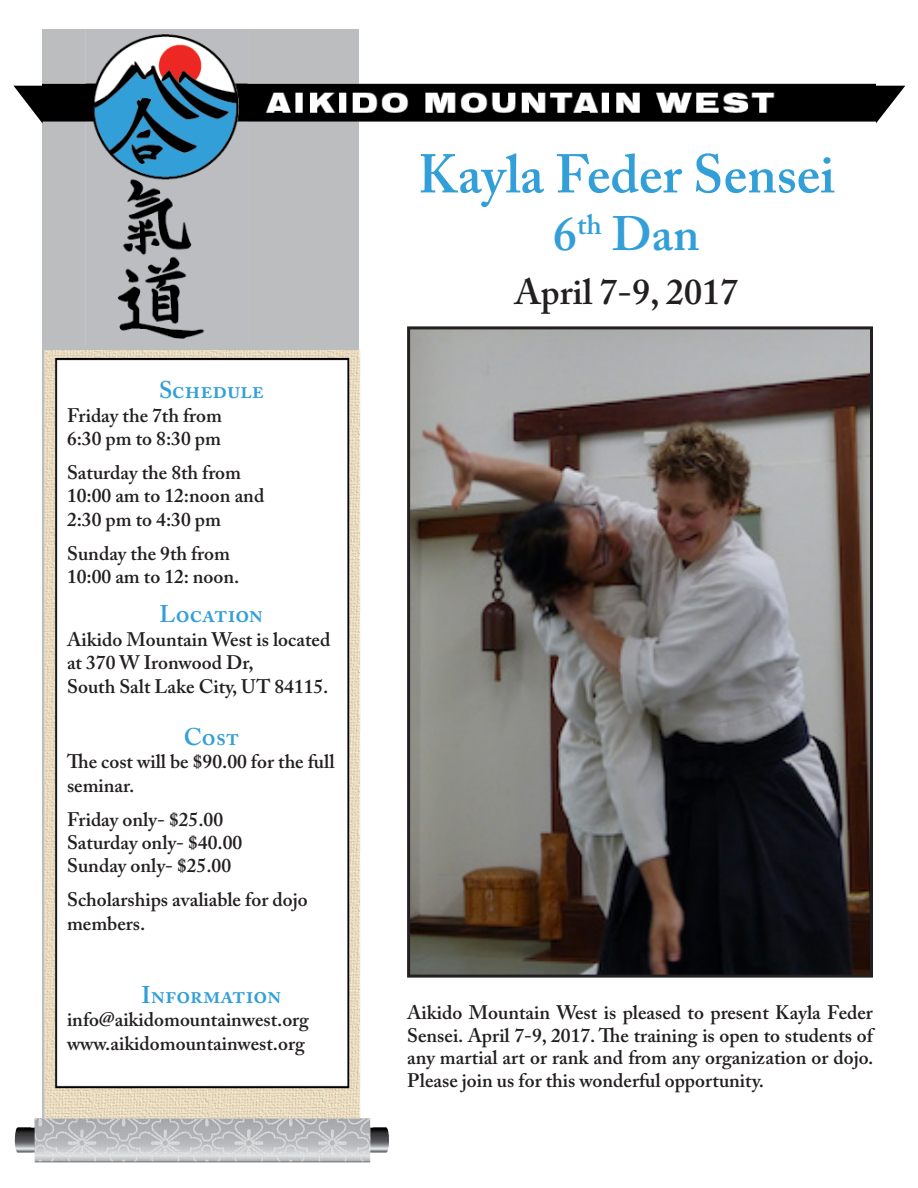
<style>
.page{position:relative;width:918px;height:1188px;background:#fff}
.page>*{position:absolute;margin:0;border:0;box-sizing:border-box;transform-origin:0 0}
.t1{font:600 54px "Adobe Caslon Pro";letter-spacing:.01em;color:#339fd8}
.t2{font:600 48px "Adobe Caslon Pro";color:#339fd8}
.t3{font:600 36px "Adobe Caslon Pro";color:#231f20}
.t4{font:600 24px "Adobe Caslon Pro";color:#339fd8}
.t5{font:600 19.5px/23.4px "Adobe Caslon Pro";color:#231f20}
</style>
<div class="page">
<img style="left:43px;top:29px;width:833px;height:317px">
<svg style="left:13px;top:86px;width:30px;height:38px"></svg>
<svg style="left:876px;top:86px;width:29px;height:37px"></svg>
<img style="left:411px;top:330px;width:458px;height:644px">
<div style="left:407px;top:326px;width:466px;height:652px;border:3px solid #231f20"></div>
<img style="left:14px;top:350px;width:396px;height:813px">
<p class="t4" style="left:159px;top:376px;width:106px">Schedule</p>
<p class="t5" style="left:67px;top:403px;width:156px">Friday the 7th from<br>6:30 pm to 8:30 pm</p>
<p class="t5" style="left:67px;top:461px;width:199px">Saturday the 8th from<br>10:00 am to 12:noon and<br>2:30 pm to 4:30 pm</p>
<p class="t5" style="left:67px;top:541px;width:174px">Sunday the 9th from<br>10:00 am to 12: noon.</p>
<p class="t4" style="left:160px;top:600px;width:105px">Location</p>
<p class="t5" style="left:67px;top:627px;width:265px">Aikido Mountain West is located at 370 W Ironwood Dr,<br>South Salt Lake City, UT 84115.</p>
<p class="t4" style="left:184px;top:723px;width:57px">Cost</p>
<p class="t5" style="left:67px;top:750px;width:269px">The cost will be $90.00 for the full seminar.</p>
<p class="t5" style="left:67px;top:807px;width:177px">Friday only- $25.00<br>Saturday only- $40.00<br>Sunday only- $25.00</p>
<p class="t5" style="left:67px;top:888px;width:242px">Scholarships avaliable for dojo members.</p>
<p class="t4" style="left:141px;top:981px;width:142px">Information</p>
<p class="t5" style="left:67px;top:1008px;width:243px">info@aikidomountainwest.org</p>
<p class="t5" style="left:67px;top:1031px;width:239px">www.aikidomountainwest.org</p>
<p class="t1" style="left:418px;top:142px;width:418px">Kayla Feder Sensei</p>
<p class="t2" style="left:553px;top:205px;width:148px">6<sup>th</sup> Dan</p>
<p class="t3" style="left:514px;top:270px;width:225px">April 7-9, 2017</p>
<p class="t5" style="left:407px;top:1001px;width:470px;line-height:22.5px;text-align:justify">Aikido Mountain West is pleased to present Kayla Feder Sensei. April 7-9, 2017. The training is open to students of any martial art or rank and from any organization or dojo.<br>Please join us for this wonderful opportunity.</p>
</div>
